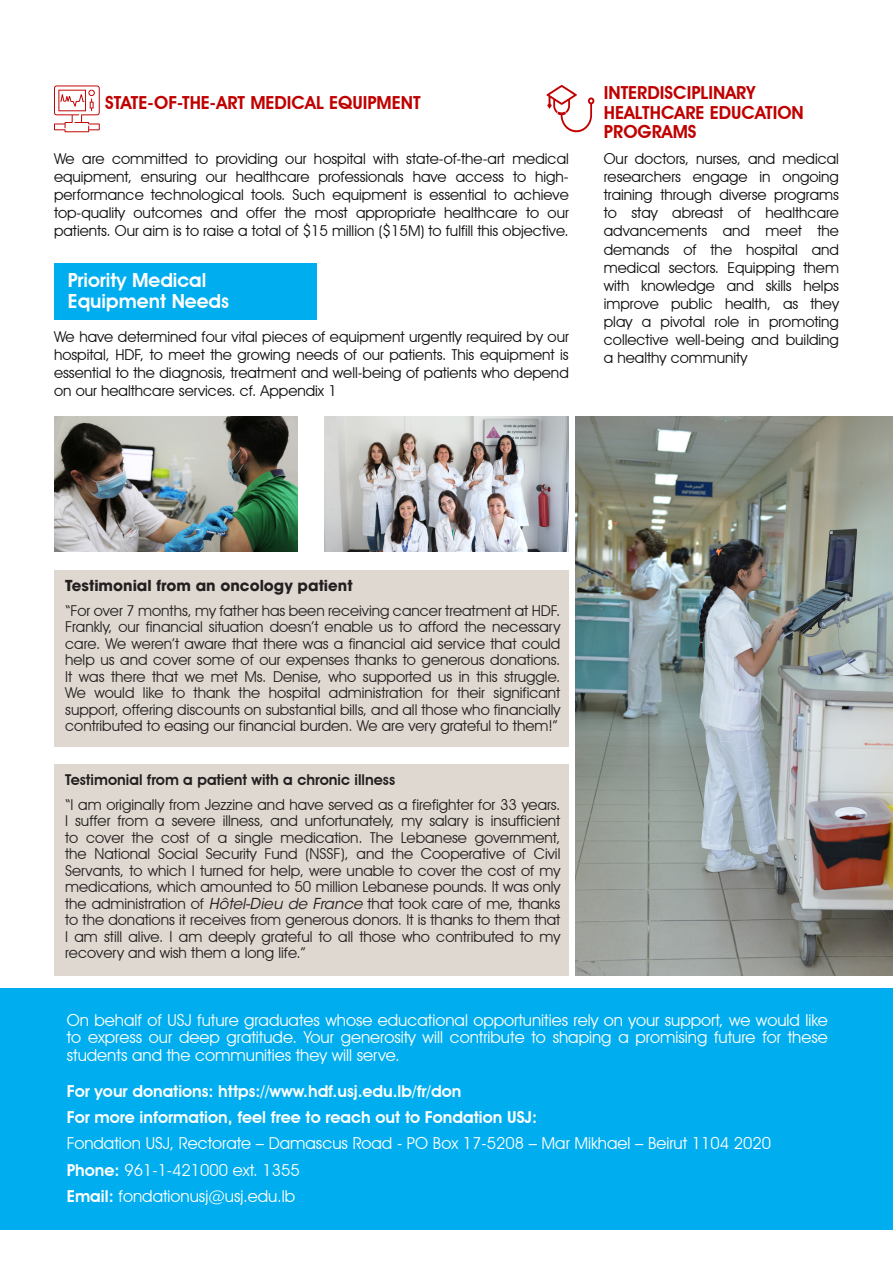
<style>
.page{position:relative;width:893px;height:1263px;background:#fff}
.page>*{position:absolute;margin:0;border:0;box-sizing:border-box;transform-origin:0 0}
.t1{font:600 19.5px "Avant Garde IT Cby BT";color:#fff}
.t2{font:600 18px/19.4px "Avant Garde IT Cby BT";color:#c00000}
.t3{font:16.5px/17.9px "Avant Garde IT Cby BT";color:#fff;text-align:justify}
.t4{font:600 16.5px "Avant Garde IT Cby BT";color:#fff}
.t5{font:15px/16.5px "Avant Garde IT Cby BT";color:#231f20;text-align:justify}
.No_Spacing{font:15px/18px "Avant Garde IT Cby BT";color:#0d0d0d;text-align:justify}
.t6{font:600 15px "Avant Garde IT Cby BT";color:#231f20}
.t7{font:700 15px "Avant Garde";color:#231f20}
.s1{font-family:"ITC Avant Garde Std";font-style:italic}
.s2{font-weight:600}
</style>
<div class="page">
<div style="left:54px;top:570px;width:515px;height:177px;background:#dfd8d0"></div>
<div style="left:54px;top:764px;width:515px;height:211px;background:#dfd8d0"></div>
<svg style="left:54px;top:85px;width:46px;height:47px"></svg>
<img style="left:575px;top:417px;width:318px;height:558px">
<div style="left:54px;top:263px;width:262px;height:57px;background:#00aeef"></div>
<svg style="left:546px;top:85px;width:48px;height:47px"></svg>
<div style="left:0;top:988px;width:893px;height:241px;background:#00aeef"></div>
<img style="left:54px;top:417px;width:244px;height:134px">
<img style="left:325px;top:417px;width:243px;height:134px">
<p class="t2" style="left:105px;top:93px;width:317px">STATE-OF-THE-ART MEDICAL EQUIPMENT</p>
<p class="t2" style="left:604px;top:83px;width:201px">INTERDISCIPLINARY<br>HEALTHCARE EDUCATION<br>PROGRAMS</p>
<p class="No_Spacing" style="left:54px;top:150px;width:516px">We are committed to providing our hospital with state-of-the-art medical equipment, ensuring our healthcare professionals have access to high&shy;performance technological tools. Such equipment is essential to achieve top-quality outcomes and offer the most appropriate healthcare to our patients. Our aim is to raise a total of $15 million ($15M) to fulfill this objective.</p>
<p class="No_Spacing" style="left:604px;top:150px;width:237px">Our doctors, nurses, and medical researchers engage in ongoing training through diverse programs to stay abreast of healthcare advancements and meet the demands of the hospital and medical sectors. Equipping them with knowledge and skills helps improve public health, as they play a pivotal role in promoting collective well-being and building a healthy community</p>
<p class="t1" style="left:68px;top:269px;width:140px">Priority Medical</p>
<p class="t1" style="left:68px;top:290px;width:163px">Equipment Needs</p>
<p class="No_Spacing" style="left:54px;top:328px;width:516px">We have determined four vital pieces of equipment urgently required by our hospital, HDF, to meet the growing needs of our patients. This equipment is essential to the diagnosis, treatment and well-being of patients who depend on our healthcare services. cf. Appendix 1</p>
<p class="t7" style="left:65px;top:576px;width:289px">Testimonial from an oncology patient</p>
<p class="t5" style="left:65px;top:602px;width:497px">“For over 7 months, my father has been receiving cancer treatment at HDF.<br>Frankly, our financial situation doesn’t enable us to afford the necessary care. We weren’t aware that there was a financial aid service that could help us and cover some of our expenses thanks to generous donations.<br>It was there that we met Ms. Denise, who supported us in this struggle.<br>We would like to thank the hospital administration for their significant support, offering discounts on substantial bills, and all those who financially contributed to easing our financial burden. We are very grateful to them!”</p>
<p class="t6" style="left:65px;top:770px;width:331px">Testimonial from a patient with a chronic illness</p>
<p class="t5" style="left:65px;top:796px;width:497px">“I am originally from Jezzine and have served as a firefighter for 33 years.<br>I suffer from a severe illness, and unfortunately, my salary is insufficient to cover the cost of a single medication. The Lebanese government, the National Social Security Fund (NSSF), and the Cooperative of Civil Servants, to which I turned for help, were unable to cover the cost of my medications, which amounted to 50 million Lebanese pounds. It was only the administration of <span class="s1">Hôtel-Dieu de France</span> that took care of me, thanks to the donations it receives from generous donors. It is thanks to them that I am still alive. I am deeply grateful to all those who contributed to my recovery and wish them a long life.”</p>
<p class="t3" style="left:67px;top:1011px;width:763px">On behalf of USJ future graduates whose educational opportunities rely on your support, we would like to express our deep gratitude. Your generosity will contribute to shaping a promising future for these students and the communities they will serve.</p>
<p class="t4" style="left:67px;top:1081px;width:396px">For your donations: https://www.hdf.usj.edu.lb/fr/don</p>
<p class="t4" style="left:67px;top:1107px;width:472px">For more information, feel free to reach out to Fondation USJ:</p>
<p class="t3" style="left:67px;top:1134px;width:706px">Fondation USJ, Rectorate – Damascus Road - PO Box 17-5208 – Mar Mikhael – Beirut 1104 2020</p>
<p class="t3" style="left:67px;top:1161px;width:235px"><span class="s2">Phone:</span> 961-1-421000 ext. 1355</p>
<p class="t3" style="left:67px;top:1187px;width:230px"><span class="s2">Email:</span> fondationusj@usj.edu.lb</p>
</div>
